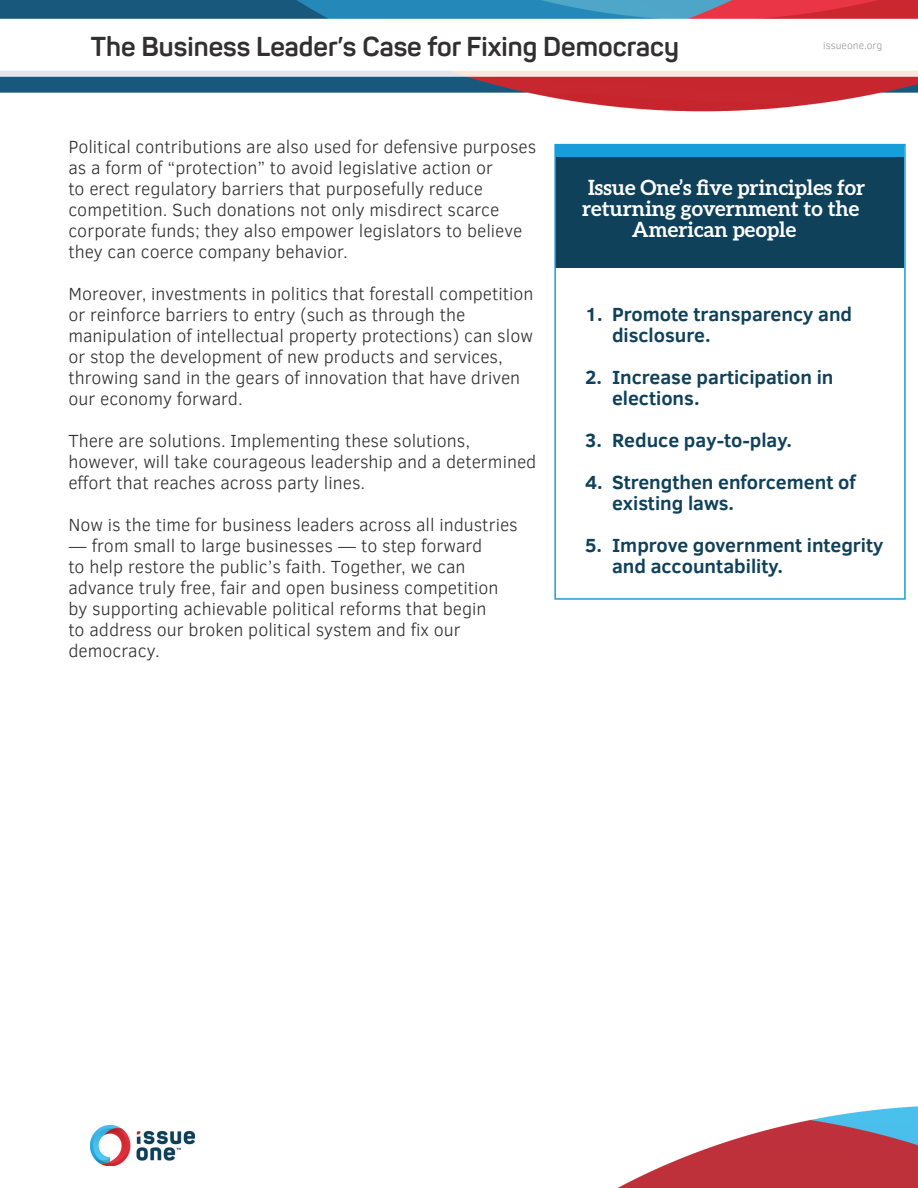
<style>
.page{position:relative;width:918px;height:1188px;background:#fff}
.page>*{position:absolute;margin:0;border:0;box-sizing:border-box;transform-origin:0 0}
.t1{font:700 27px "Panton";color:#312f30}
.t2{font:700 21px "Aleo";color:#fff}
.t3{font:700 19.5px/21px "Clear Sans";color:#0f415b}
.t4{font:300 18px/21px "Clear Sans";color:#312f30}
.t5{font:300 10.5px "Clear Sans";color:#989999}
</style>
<div class="page">
<img style="left:0;top:0;width:918px;height:1188px">
<img style="left:90px;top:1125px;width:104px;height:40px">
<div style="left:555px;top:157px;width:349px;height:110px;background:#0f415b"></div>
<div style="left:555px;top:145px;width:349px;height:12px;background:#179dd9"></div>
<div style="left:554px;top:144px;width:352px;height:456px;border:2px solid #179dd9"></div>
<p class="t1" style="left:91px;top:29px;width:590px">The Business Leader’s Case for Fixing Democracy</p>
<p class="t5" style="left:823px;top:39px;width:61px">issueone.org</p>
<p class="t4" style="left:68px;top:136px;width:469px">Political contributions are also used for defensive purposes as a form of “protection” to avoid legislative action or<br>to erect regulatory barriers that purposefully reduce competition. Such donations not only misdirect scarce corporate funds; they also empower legislators to believe they can coerce company behavior.</p>
<p class="t4" style="left:68px;top:283px;width:467px">Moreover, investments in politics that forestall competition or reinforce barriers to entry (such as through the manipulation of intellectual property protections) can slow or stop the development of new products and services, throwing sand in the gears of innovation that have driven our economy forward.</p>
<p class="t4" style="left:68px;top:430px;width:469px">There are solutions. Implementing these solutions, however, will take courageous leadership and a determined effort that reaches across party lines.</p>
<p class="t4" style="left:68px;top:514px;width:451px">Now is the time for business leaders across all industries</p>
<p class="t4" style="left:68px;top:535px;width:432px">— from small to large businesses — to step forward to help restore the public’s faith. Together, we can advance truly free, fair and open business competition by supporting achievable political reforms that begin to address our broken political system and fix our democracy.</p>
<p class="t2" style="left:588px;top:175px;width:279px">Issue One’s five principles for</p>
<p class="t2" style="left:582px;top:196px;width:279px">returning government to the</p>
<p class="t2" style="left:632px;top:217px;width:166px">American people</p>
<p class="t3" style="left:612px;top:303px;width:242px;text-indent:-27px">1. Promote transparency and disclosure.</p>
<p class="t3" style="left:612px;top:366px;width:223px;text-indent:-27px">2. Increase participation in elections.</p>
<p class="t3" style="left:585px;top:429px;width:209px">3. Reduce pay-to-play.</p>
<p class="t3" style="left:612px;top:471px;width:245px;text-indent:-27px">4. Strengthen enforcement of existing laws.</p>
<p class="t3" style="left:612px;top:534px;width:273px;text-indent:-27px">5. Improve government integrity and accountability.</p>
</div>
